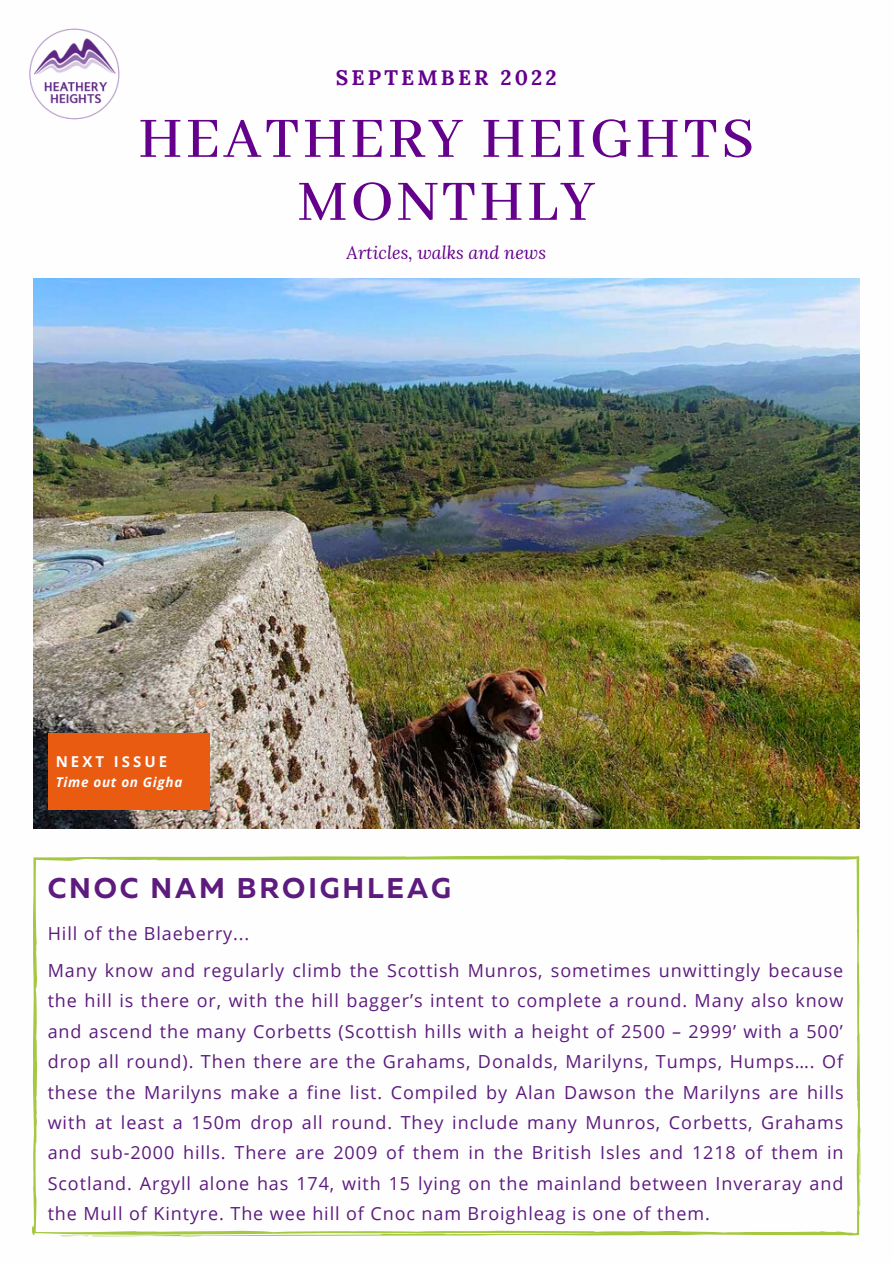
<style>
.page{position:relative;width:893px;height:1264px;background:#fff}
.page>*{position:absolute;margin:0;border:0;box-sizing:border-box;transform-origin:0 0}
.t1{font:500 63px/63px "Abhaya Libre";letter-spacing:.05em;color:#64008c;text-align:center}
.t2{font:700 28.5px "Muller";letter-spacing:.1em;color:#5d1b7e}
.t3{font:700 21px "Lora";letter-spacing:.15em;color:#64008c}
.t4{font:18px/30.3px "Open Sans";letter-spacing:.05em;color:#5d1b7e;text-align:justify}
.t5{font:italic 18px "Lora";color:#64008c}
.t6{font:700 15px "Open Sans";letter-spacing:.2em;color:#fffeff}
.t7{font:italic 700 13.5px "Open Sans";letter-spacing:.05em;color:#fffeff}
</style>
<div class="page">
<img style="left:33px;top:279px;width:826px;height:549px">
<div style="left:48px;top:733px;width:162px;height:76px;background:#e85b10"></div>
<svg style="left:32px;top:855px;width:828px;height:381px"></svg>
<img style="left:29px;top:28px;width:91px;height:92px">
<p class="t3" style="left:336px;top:64px;width:222px">SEPTEMBER 2022</p>
<h1 class="t1" style="left:138px;top:110px;width:617px">HEATHERY HEIGHTS<br>MONTHLY</h1>
<p class="t5" style="left:346px;top:240px;width:201px">Articles, walks and news</p>
<p class="t6" style="left:56px;top:751px;width:113px">NEXT ISSUE</p>
<p class="t7" style="left:56px;top:773px;width:128px">Time out on Gigha</p>
<h2 class="t2" style="left:48px;top:876px;width:404px">CNOC NAM BROIGHLEAG</h2>
<p class="t4" style="left:48px;top:918px;width:203px">Hill of the Blaeberry...</p>
<p class="t4" style="left:48px;top:954px;width:797px">Many know and regularly climb the Scottish Munros, sometimes unwittingly because the hill is there or, with the hill bagger’s intent to complete a round. Many also know and ascend the many Corbetts (Scottish hills with a height of 2500 – 2999’ with a 500’ drop all round). Then there are the Grahams, Donalds, Marilyns, Tumps, Humps…. Of these the Marilyns make a fine list. Compiled by Alan Dawson the Marilyns are hills with at least a 150m drop all round. They include many Munros, Corbetts, Grahams and sub-2000 hills. There are 2009 of them in the British Isles and 1218 of them in Scotland. Argyll alone has 174, with 15 lying on the mainland between Inveraray and the Mull of Kintyre. The wee hill of Cnoc nam Broighleag is one of them.</p>
</div>
